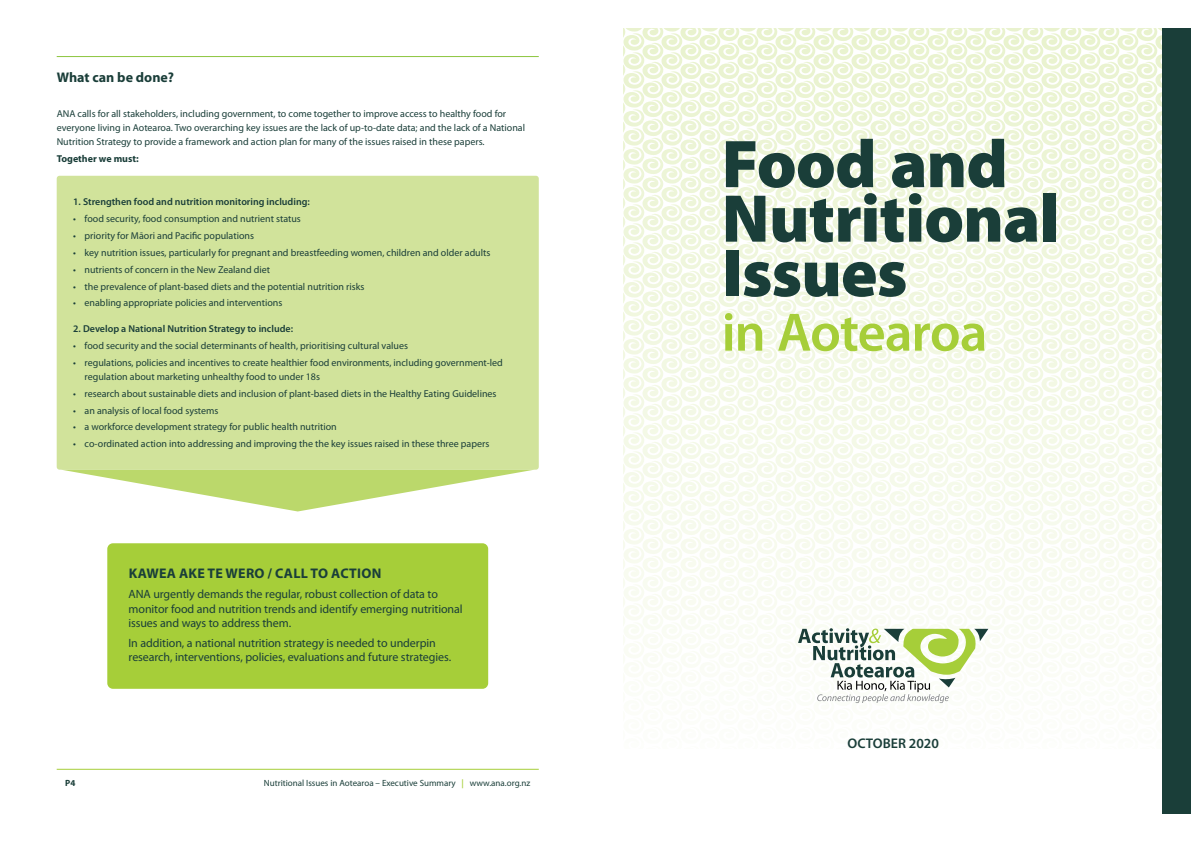
<style>
.page{position:relative;width:1191px;height:842px;background:#fff}
.page>*{position:absolute;margin:0;border:0;box-sizing:border-box;transform-origin:0 0}
.t1{font:900 68.1px/54.5px "Myriad Pro";letter-spacing:-.015em;color:#1a3e39}
.t2{font:600 54.5px "Myriad Pro";letter-spacing:-.02em;color:#a6ce39}
.t3{font:700 14px "Myriad Pro";letter-spacing:.02em;color:#1a3e39}
.t4{font:700 14px "Myriad Pro";color:#1a3e39}
.t5{font:600 14px "Myriad Pro";color:#1a3e39}
.t6{font:12px/14.4px "Myriad Pro";letter-spacing:-.01em;color:#1a3e39}
.t7{font:10px/14px "Myriad Pro";color:#1a3e39}
.t8{font:600 10px "Myriad Pro";color:#1a3e39}
.t9{font:700 10px "Myriad Pro";color:#1a3e39}
.t10{font:9px "Myriad Pro";color:#1a3e39}
.t11{font:700 9px "Myriad Pro";color:#1a3e39}
.s1{font-weight:600;color:#a6ce39}
</style>
<div class="page">
<hr style="left:57px;top:769px;width:482px;height:1px;background:#a6ce39">
<hr style="left:57px;top:56px;width:482px;height:1px;background:#8dc63f">
<div style="left:107px;top:543px;width:381px;height:146px;background:#a6ce39;border-radius:6px"></div>
<div style="left:57px;top:176px;width:482px;height:294px;background:#d1e39b;border-radius:3px"></div>
<svg style="left:63px;top:470px;width:469px;height:41px"></svg>
<svg style="left:624px;top:28px;width:538px;height:676px"></svg>
<svg style="left:798px;top:628px;width:190px;height:75px"></svg>
<div style="left:1162px;top:28px;width:29px;height:786px;background:#1a3e39"></div>
<h3 class="t4" style="left:57px;top:68px;width:119px">What can be done?</h3>
<p class="t7" style="left:57px;top:106px;width:470px">ANA calls for all stakeholders, including government, to come together to improve access to healthy food for everyone living in Aotearoa. Two overarching key issues are the lack of up-to-date data; and the lack of a National<br>Nutrition Strategy to provide a framework and action plan for many of the issues raised in these papers.</p>
<p class="t9" style="left:57px;top:152px;width:84px">Together we must:</p>
<p class="t8" style="left:73px;top:196px;width:238px">1. Strengthen food and nutrition monitoring including:</p>
<p class="t7" style="left:73px;top:212px;width:229px">• food security, food consumption and nutrient status</p>
<p class="t7" style="left:73px;top:229px;width:182px">• priority for Māori and Pacific populations</p>
<p class="t7" style="left:73px;top:245px;width:419px">• key nutrition issues, particularly for pregnant and breastfeeding women, children and older adults</p>
<p class="t7" style="left:73px;top:262px;width:198px">• nutrients of concern in the New Zealand diet</p>
<p class="t7" style="left:73px;top:279px;width:293px">• the prevalence of plant-based diets and the potential nutrition risks</p>
<p class="t7" style="left:73px;top:296px;width:211px">• enabling appropriate policies and interventions</p>
<p class="t8" style="left:73px;top:322px;width:221px">2. Develop a National Nutrition Strategy to include:</p>
<p class="t7" style="left:73px;top:338px;width:336px">• food security and the social determinants of health, prioritising cultural values</p>
<p class="t7" style="left:85px;top:355px;width:420px;text-indent:-11px">• regulations, policies and incentives to create healthier food environments, including government-led regulation about marketing unhealthy food to under 18s</p>
<p class="t7" style="left:73px;top:386px;width:425px">• research about sustainable diets and inclusion of plant-based diets in the Healthy Eating Guidelines</p>
<p class="t7" style="left:73px;top:403px;width:147px">• an analysis of local food systems</p>
<p class="t7" style="left:73px;top:420px;width:265px">• a workforce development strategy for public health nutrition</p>
<p class="t7" style="left:73px;top:437px;width:417px">• co-ordinated action into addressing and improving the the key issues raised in these three papers</p>
<h3 class="t3" style="left:129px;top:564px;width:254px">KAWEA AKE TE WERO / CALL TO ACTION</h3>
<p class="t6" style="left:129px;top:587px;width:335px">ANA urgently demands the regular, robust collection of data to monitor food and nutrition trends and identify emerging nutritional issues and ways to address them.</p>
<p class="t6" style="left:129px;top:636px;width:324px">In addition, a national nutrition strategy is needed to underpin research, interventions, policies, evaluations and future strategies.</p>
<p class="t11" style="left:65px;top:777px;width:12px">P4</p>
<p class="t10" style="left:264px;top:777px;width:268px">Nutritional Issues in Aotearoa – Executive Summary <span class="s1">|</span> www.ana.org.nz</p>
<h1 class="t1" style="left:721px;top:134px;width:339px">Food and<br>Nutritional<br>Issues</h1>
<h2 class="t2" style="left:721px;top:298px;width:267px">in Aotearoa</h2>
<h3 class="t5" style="left:847px;top:734px;width:93px">OCTOBER 2020</h3>
</div>
